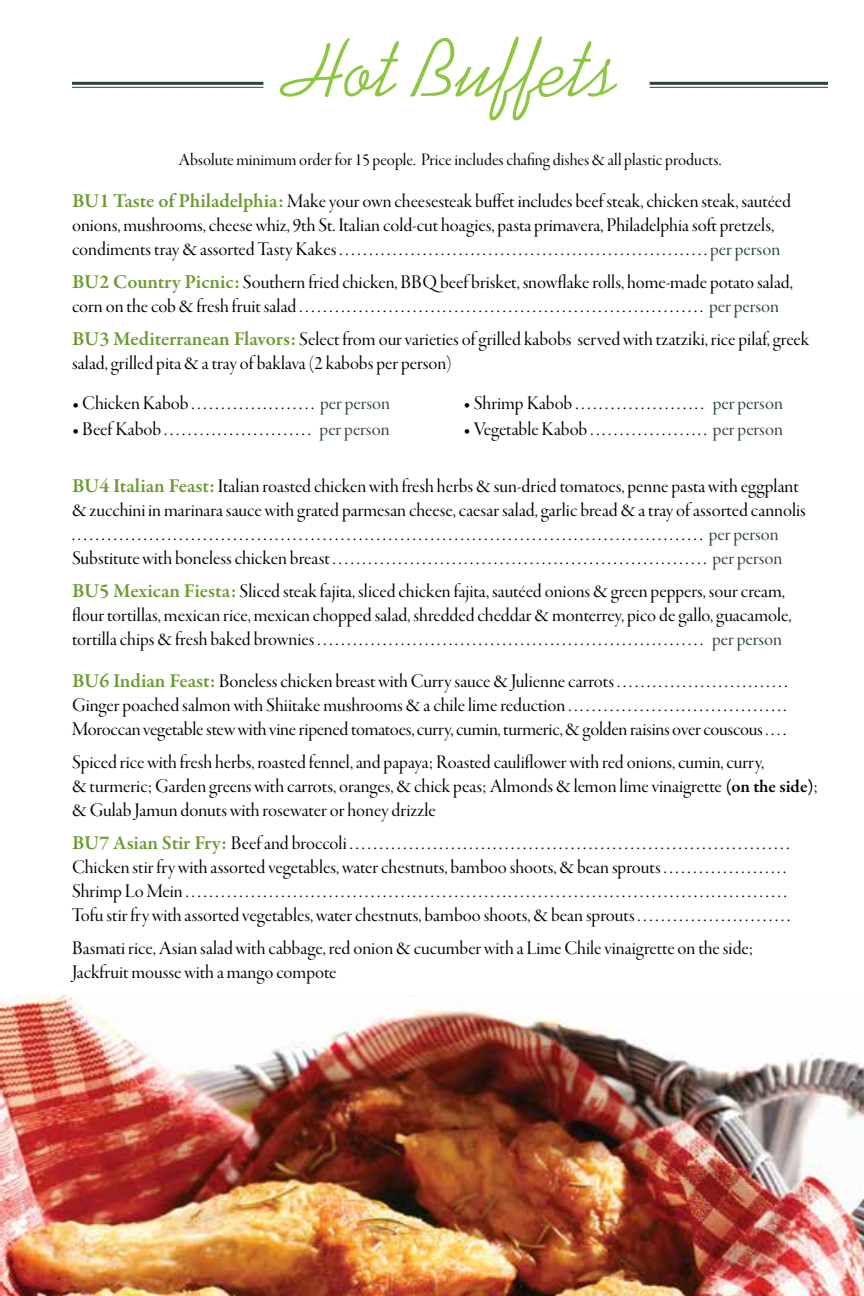
<style>
.page{position:relative;width:864px;height:1296px;background:#fff}
.page>*{position:absolute;margin:0;border:0;box-sizing:border-box;transform-origin:0 0}
.t1{font:84px "Swenson";color:#8dc63f}
.t2{font:20px/24px "Garamond Premr Pro Disp";color:#000}
.t3{font:18px "Garamond Premr Pro Disp";color:#000}
.s1{font-family:"Garamond Premr Pro";font-weight:600;color:#6a9a2f}
.s2{color:#2c423e}
.s3{font-family:"Garamond Premr Pro";font-weight:600;font-size:18px}
</style>
<div class="page">
<hr style="left:72px;top:82px;width:191px;height:3px;background:#2c423e">
<hr style="left:72px;top:87px;width:191px;height:1px;background:#2c423e">
<hr style="left:650px;top:82px;width:178px;height:3px;background:#2c423e">
<hr style="left:650px;top:87px;width:178px;height:1px;background:#2c423e">
<img style="left:0;top:994px;width:864px;height:302px">
<h1 class="t1" style="left:287px;top:21px;width:333px">Hot Buffets</h1>
<p class="t3" style="left:179px;top:150px;width:544px">Absolute minimum order for 15 people. Price includes chafing dishes &amp; all plastic products.</p>
<p class="t2" style="left:72px;top:190px;width:721px"><span class="s1">BU1 Taste of Philadelphia:</span> Make your own cheesesteak buffet includes beef steak, chicken steak, sautéed onions, mushrooms, cheese whiz, 9th St. Italian cold-cut hoagies, pasta primavera, Philadelphia soft pretzels, condiments tray &amp; assorted Tasty Kakes . . . . . . . . . . . . . . . . . . . . . . . . . . . . . . . . . . . . . . . . . . . . . . . . . . . . . . . . . . . . . . <span class="s2">per person</span></p>
<p class="t2" style="left:72px;top:271px;width:723px"><span class="s1">BU2 Country Picnic:</span> Southern fried chicken, BBQ beef brisket, snowflake rolls, home-made potato salad, corn on the cob &amp; fresh fruit salad . . . . . . . . . . . . . . . . . . . . . . . . . . . . . . . . . . . . . . . . . . . . . . . . . . . . . . . . . . . . . . . . . . . . <span class="s2">per person</span></p>
<p class="t2" style="left:72px;top:328px;width:739px"><span class="s1">BU3 Mediterranean Flavors:</span> Select from our varieties of grilled kabobs served with tzatziki, rice pilaf, greek salad, grilled pita &amp; a tray of baklava (2 kabobs per person)</p>
<p class="t2" style="left:72px;top:392px;width:320px">• Chicken Kabob . . . . . . . . . . . . . . . . . . . . . <span class="s2">per person</span></p>
<p class="t2" style="left:72px;top:418px;width:319px">• Beef Kabob . . . . . . . . . . . . . . . . . . . . . . . . . <span class="s2">per person</span></p>
<p class="t2" style="left:464px;top:392px;width:321px">• Shrimp Kabob . . . . . . . . . . . . . . . . . . . . . . <span class="s2">per person</span></p>
<p class="t2" style="left:464px;top:418px;width:321px">• Vegetable Kabob . . . . . . . . . . . . . . . . . . . . <span class="s2">per person</span></p>
<p class="t2" style="left:72px;top:475px;width:735px"><span class="s1">BU4 Italian Feast:</span> Italian roasted chicken with fresh herbs &amp; sun-dried tomatoes, penne pasta with eggplant &amp; zucchini in marinara sauce with grated parmesan cheese, caesar salad, garlic bread &amp; a tray of assorted cannolis . . . . . . . . . . . . . . . . . . . . . . . . . . . . . . . . . . . . . . . . . . . . . . . . . . . . . . . . . . . . . . . . . . . . . . . . . . . . . . . . . . . . . . . . . . . . . . . . . . . . . . . . . . <span class="s2">per person </span>Substitute with boneless chicken breast . . . . . . . . . . . . . . . . . . . . . . . . . . . . . . . . . . . . . . . . . . . . . . . . . . . . . . . . . . . . . . . <span class="s2">per person</span></p>
<p class="t2" style="left:72px;top:580px;width:721px"><span class="s1">BU5 Mexican Fiesta:</span> Sliced steak fajita, sliced chicken fajita, sautéed onions &amp; green peppers, sour cream, flour tortillas, mexican rice, mexican chopped salad, shredded cheddar &amp; monterrey, pico de gallo, guacamole, tortilla chips &amp; fresh baked brownies . . . . . . . . . . . . . . . . . . . . . . . . . . . . . . . . . . . . . . . . . . . . . . . . . . . . . . . . . . . . . . . . . <span class="s2">per person</span></p>
<p class="t2" style="left:72px;top:670px;width:717px;text-align:justify"><span class="s1">BU6 Indian Feast:</span> Boneless chicken breast with Curry sauce &amp; Julienne carrots . . . . . . . . . . . . . . . . . . . . . . . . . . . . .<br>Ginger poached salmon with Shiitake mushrooms &amp; a chile lime reduction . . . . . . . . . . . . . . . . . . . . . . . . . . . . . . . . . . . . .<br>Moroccan vegetable stew with vine ripened tomatoes, curry, cumin, turmeric, &amp; golden raisins over couscous . . . .</p>
<p class="t2" style="left:72px;top:751px;width:747px">Spiced rice with fresh herbs, roasted fennel, and papaya; Roasted cauliflower with red onions, cumin, curry,<br>&amp; turmeric; Garden greens with carrots, oranges, &amp; chick peas; Almonds &amp; lemon lime vinaigrette <span class="s3">(on the side)</span>; &amp; Gulab Jamun donuts with rosewater or honey drizzle</p>
<p class="t2" style="left:72px;top:832px;width:720px"><span class="s1">BU7 Asian Stir Fry:</span> Beef and broccoli . . . . . . . . . . . . . . . . . . . . . . . . . . . . . . . . . . . . . . . . . . . . . . . . . . . . . . . . . . . . . . . . . . . . . . . . . .<br>Chicken stir fry with assorted vegetables, water chestnuts, bamboo shoots, &amp; bean sprouts . . . . . . . . . . . . . . . . . . . . .<br>Shrimp Lo Mein . . . . . . . . . . . . . . . . . . . . . . . . . . . . . . . . . . . . . . . . . . . . . . . . . . . . . . . . . . . . . . . . . . . . . . . . . . . . . . . . . . . . . . . . . . . . . . . . . . . . .<br>Tofu stir fry with assorted vegetables, water chestnuts, bamboo shoots, &amp; bean sprouts . . . . . . . . . . . . . . . . . . . . . . . . . .</p>
<p class="t2" style="left:72px;top:937px;width:683px">Basmati rice, Asian salad with cabbage, red onion &amp; cucumber with a Lime Chile vinaigrette on the side;<br>Jackfruit mousse with a mango compote</p>
</div>
